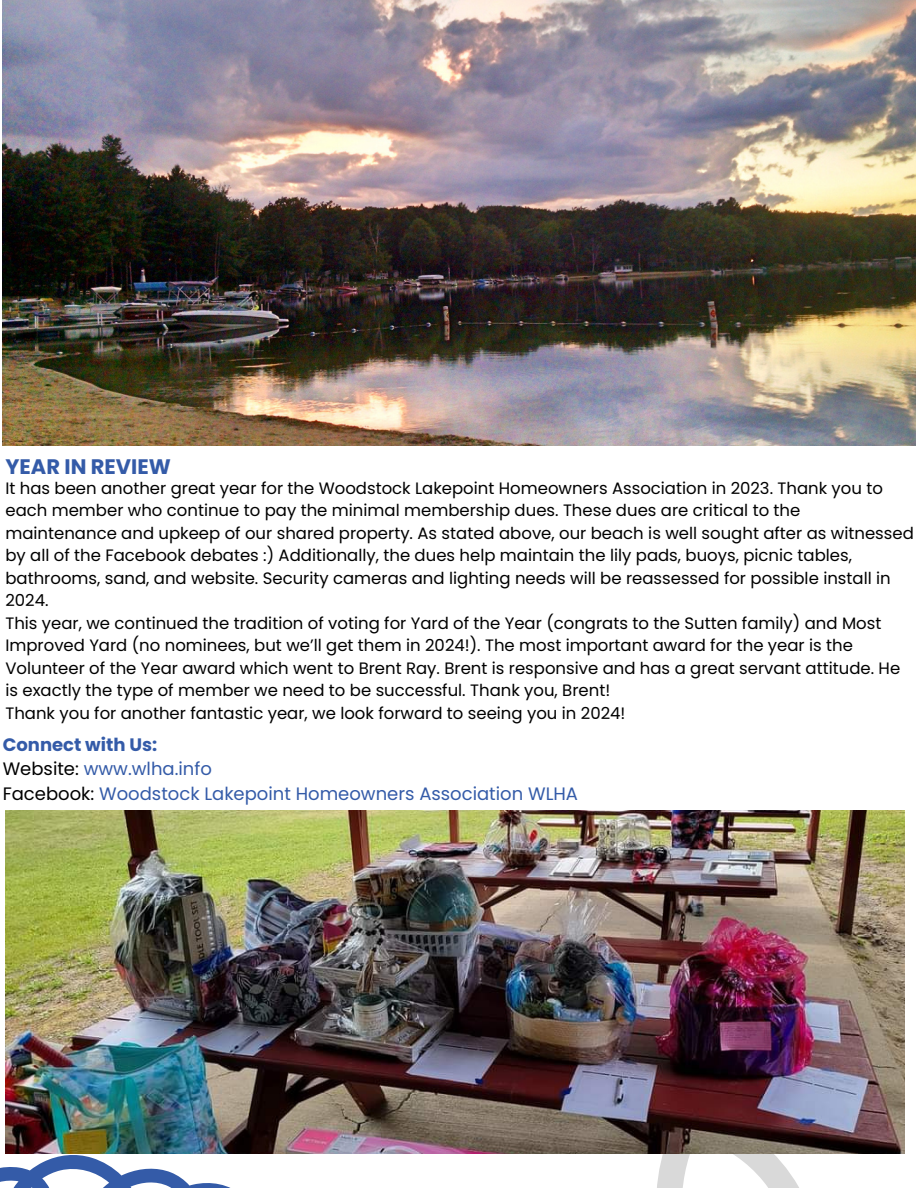
<style>
.page{position:relative;width:918px;height:1188px;background:#fff}
.page>*{position:absolute;margin:0;border:0;box-sizing:border-box;transform-origin:0 0}
.t1{font:700 21px "Poppins";color:#345ba8}
.t2{font:18px "Poppins";color:#345ba8}
.t3{font:700 18px "Poppins";color:#345ba8}
.t4{font:16.5px/22.5px "Poppins";color:#000}
.s1{color:#000}
</style>
<div class="page">
<svg style="left:560px;top:1153px;width:336px;height:35px"></svg>
<img style="left:3px;top:0;width:912px;height:445px">
<svg style="left:0;top:1153px;width:261px;height:35px"></svg>
<img style="left:5px;top:810px;width:899px;height:343px">
<p class="t1" style="left:5px;top:452px;width:167px">YEAR IN REVIEW</p>
<p class="t4" style="left:5px;top:476px;width:910px">It has been another great year for the Woodstock Lakepoint Homeowners Association in 2023. Thank you to each member who continue to pay the minimal membership dues. These dues are critical to the maintenance and upkeep of our shared property. As stated above, our beach is well sought after as witnessed by all of the Facebook debates :) Additionally, the dues help maintain the lily pads, buoys, picnic tables, bathrooms, sand, and website. Security cameras and lighting needs will be reassessed for possible install in 2024.</p>
<p class="t4" style="left:5px;top:611px;width:896px">This year, we continued the tradition of voting for Yard of the Year (congrats to the Sutten family) and Most Improved Yard (no nominees, but we’ll get them in 2024!). The most important award for the year is the Volunteer of the Year award which went to Brent Ray. Brent is responsive and has a great servant attitude. He is exactly the type of member we need to be successful. Thank you, Brent!</p>
<p class="t4" style="left:5px;top:701px;width:622px">Thank you for another fantastic year, we look forward to seeing you in 2024!</p>
<p class="t3" style="left:3px;top:732px;width:156px">Connect with Us:</p>
<p class="t2" style="left:3px;top:757px;width:211px"><span class="s1">Website:</span> www.wlha.info</p>
<p class="t2" style="left:3px;top:781px;width:577px"><span class="s1">Facebook:</span> Woodstock Lakepoint Homeowners Association WLHA</p>
</div>
